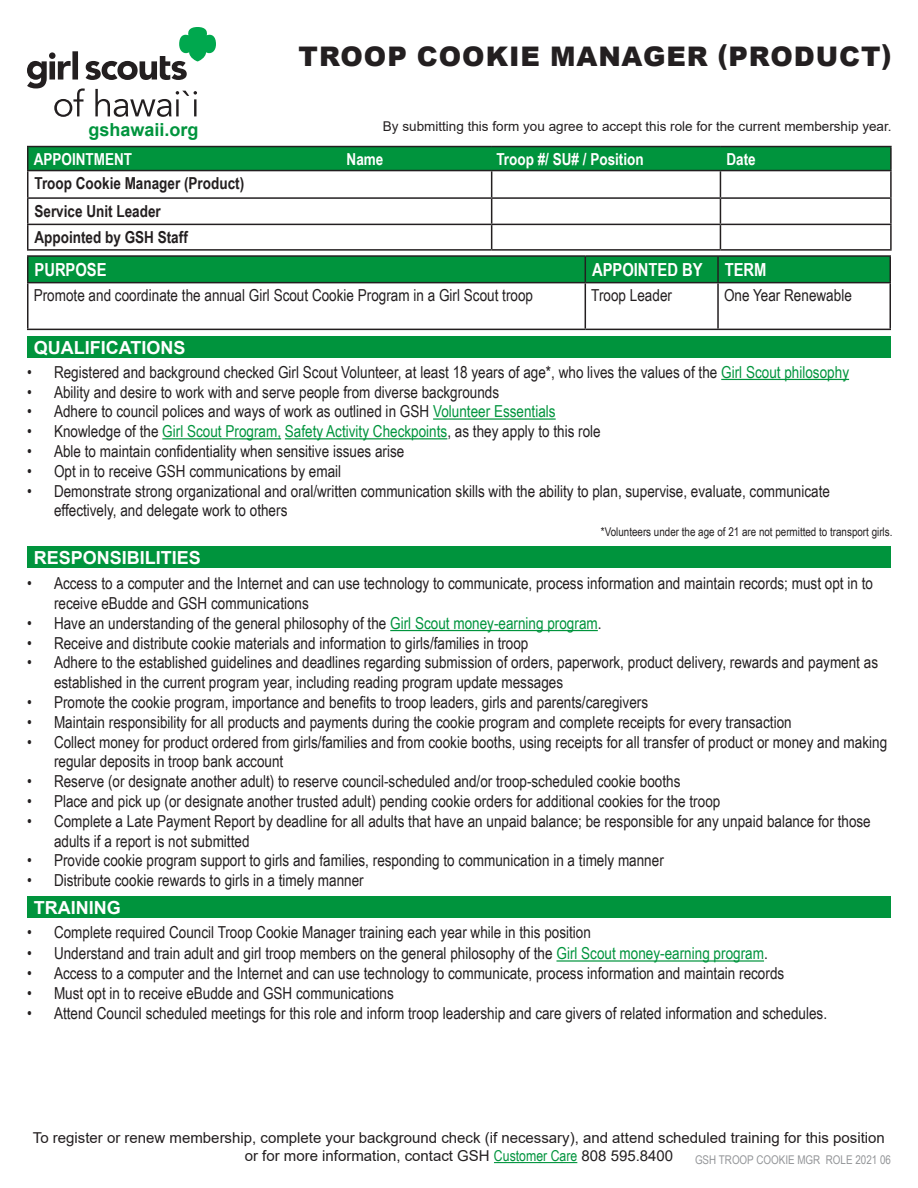
<style>
.page{position:relative;width:918px;height:1188px;background:#fff}
.page>*{position:absolute;margin:0;border:0;box-sizing:border-box;transform-origin:0 0}
.t1{font:900 27px "Arial";letter-spacing:.035em;color:#231f20}
.t2{font:700 18px "Arial";color:#fff}
.t3{font:700 18px "Arial Narrow";color:#fff}
.t4{font:700 18px "Arial";color:#00943d}
.t5{font:16.5px/19.8px "Arial Narrow";color:#231f20}
.t6{font:16.5px "Arial Narrow";color:#00943d}
.t7{font:700 16.5px "Arial Narrow";color:#231f20}
.t8{font:700 16.5px "Arial Narrow";color:#fff}
.t9{font:15px "Arial";color:#231f20}
.t10{font:13.5px "Arial";color:#231f20}
.t11{font:12px "Arial Narrow";color:#231f20}
.t12{font:12px "Arial Narrow";color:#939598}
.s1{color:#00943d}
.s2{color:#231f20}
.s3{font-family:"Arial Narrow";color:#00943d}
</style>
<div class="page">
<hr style="left:27px;top:255px;width:558px;height:2px;background:#231f20">
<hr style="left:585px;top:255px;width:133px;height:2px;background:#231f20">
<hr style="left:718px;top:255px;width:173px;height:2px;background:#231f20">
<svg style="left:27px;top:256px;width:864px;height:26px;background:#018f3b"></svg>
<hr style="left:27px;top:282px;width:558px;height:1px;background:#231f20">
<hr style="left:27px;top:283px;width:1px;height:46px;background:#231f20">
<hr style="left:585px;top:282px;width:133px;height:1px;background:#231f20">
<hr style="left:585px;top:283px;width:1px;height:46px;background:#231f20">
<hr style="left:718px;top:282px;width:173px;height:1px;background:#231f20">
<hr style="left:717px;top:283px;width:2px;height:46px;background:#231f20">
<hr style="left:890px;top:283px;width:1px;height:46px;background:#231f20">
<hr style="left:27px;top:329px;width:558px;height:1px;background:#231f20">
<hr style="left:585px;top:329px;width:133px;height:1px;background:#231f20">
<hr style="left:718px;top:329px;width:173px;height:1px;background:#231f20">
<hr style="left:721px;top:379px;width:128px;height:1px;background:#00943d">
<hr style="left:433px;top:418px;width:123px;height:2px;background:#00943d">
<hr style="left:162px;top:438px;width:119px;height:1px;background:#00943d">
<hr style="left:285px;top:438px;width:162px;height:1px;background:#00943d">
<hr style="left:390px;top:630px;width:208px;height:1px;background:#00943d">
<hr style="left:556px;top:960px;width:208px;height:2px;background:#00943d">
<div style="left:27px;top:336px;width:864px;height:22px;background:#00943d"></div>
<div style="left:27px;top:546px;width:864px;height:22px;background:#00943d"></div>
<div style="left:27px;top:896px;width:864px;height:22px;background:#00943d"></div>
<svg style="left:27px;top:27px;width:189px;height:90px"></svg>
<div style="left:28px;top:147px;width:863px;height:24px;background:#00943d"></div>
<hr style="left:27px;top:146px;width:465px;height:1px;background:#231f20">
<hr style="left:492px;top:146px;width:228px;height:1px;background:#231f20">
<hr style="left:720px;top:146px;width:172px;height:1px;background:#231f20">
<hr style="left:890px;top:147px;width:2px;height:23px;background:#231f20">
<hr style="left:492px;top:170px;width:228px;height:1px;background:#231f20">
<hr style="left:720px;top:170px;width:172px;height:1px;background:#231f20">
<hr style="left:890px;top:171px;width:2px;height:26px;background:#231f20">
<hr style="left:492px;top:197px;width:228px;height:2px;background:#231f20">
<hr style="left:720px;top:197px;width:172px;height:2px;background:#231f20">
<hr style="left:890px;top:199px;width:2px;height:25px;background:#231f20">
<hr style="left:492px;top:224px;width:228px;height:1px;background:#231f20">
<svg style="left:491px;top:171px;width:1px;height:78px"></svg>
<hr style="left:720px;top:224px;width:172px;height:1px;background:#231f20">
<svg style="left:720px;top:171px;width:1px;height:78px"></svg>
<hr style="left:890px;top:225px;width:2px;height:24px;background:#231f20">
<hr style="left:492px;top:249px;width:228px;height:2px;background:#231f20">
<hr style="left:720px;top:249px;width:172px;height:2px;background:#231f20">
<hr style="left:27px;top:170px;width:465px;height:1px;background:#231f20">
<hr style="left:27px;top:197px;width:465px;height:2px;background:#231f20">
<hr style="left:27px;top:224px;width:465px;height:1px;background:#231f20">
<svg style="left:27px;top:147px;width:1px;height:102px"></svg>
<hr style="left:27px;top:249px;width:465px;height:2px;background:#231f20">
<hr style="left:494px;top:1162px;width:83px;height:1px;background:#00943d">
<p class="t1" style="left:299px;top:37px;width:595px">TROOP COOKIE MANAGER (PRODUCT)</p>
<p class="t10" style="left:383px;top:117px;width:510px">By submitting this form you agree to accept this role for the current membership year.</p>
<p class="t4" style="left:88px;top:117px;width:112px">gshawaii.org</p>
<p class="t8" style="left:34px;top:146px;width:100px">APPOINTMENT</p>
<p class="t8" style="left:347px;top:146px;width:38px">Name</p>
<p class="t8" style="left:496px;top:146px;width:149px">Troop #/ SU# / Position</p>
<p class="t8" style="left:727px;top:146px;width:31px">Date</p>
<p class="t7" style="left:34px;top:171px;width:211px">Troop Cookie Manager (Product)</p>
<p class="t7" style="left:34px;top:199px;width:128px">Service Unit Leader</p>
<p class="t7" style="left:34px;top:225px;width:155px">Appointed by GSH Staff</p>
<p class="t3" style="left:34px;top:256px;width:74px">PURPOSE</p>
<p class="t3" style="left:592px;top:256px;width:112px">APPOINTED BY</p>
<p class="t3" style="left:725px;top:256px;width:43px">TERM</p>
<p class="t5" style="left:34px;top:284px;width:501px">Promote and coordinate the annual Girl Scout Cookie Program in a Girl Scout troop</p>
<p class="t5" style="left:591px;top:284px;width:82px">Troop Leader</p>
<p class="t5" style="left:724px;top:284px;width:129px">One Year Renewable</p>
<p class="t2" style="left:34px;top:335px;width:153px">QUALIFICATIONS</p>
<p class="t5" style="left:27px;top:361px;width:824px">• Registered and background checked Girl Scout Volunteer, at least 18 years of age*, who lives the values of the <span class="s1">Girl Scout philosophy</span></p>
<p class="t5" style="left:27px;top:381px;width:474px">• Ability and desire to work with and serve people from diverse backgrounds</p>
<p class="t5" style="left:27px;top:401px;width:530px">• Adhere to council polices and ways of work as outlined in GSH <span class="s1">Volunteer Essentials</span></p>
<p class="t6" style="left:27px;top:419px;width:575px"><span class="s2">• Knowledge of the</span> Girl Scout Program, Safety Activity Checkpoints<span class="s2">, as they apply to this role</span></p>
<p class="t5" style="left:27px;top:441px;width:379px">• Able to maintain confidentiality when sensitive issues arise</p>
<p class="t5" style="left:27px;top:460px;width:316px">• Opt in to receive GSH communications by email</p>
<p class="t5" style="left:54px;top:480px;width:778px;text-indent:-27px">• Demonstrate strong organizational and oral/written communication skills with the ability to plan, supervise, evaluate, communicate effectively, and delegate work to others</p>
<p class="t11" style="left:601px;top:523px;width:293px">*Volunteers under the age of 21 are not permitted to transport girls.</p>
<p class="t2" style="left:34px;top:545px;width:169px">RESPONSIBILITIES</p>
<p class="t5" style="left:54px;top:573px;width:821px;text-indent:-27px">• Access to a computer and the Internet and can use technology to communicate, process information and maintain records; must opt in to receive eBudde and GSH communications</p>
<p class="t5" style="left:27px;top:612px;width:576px">• Have an understanding of the general philosophy of the <span class="s1">Girl Scout money-earning program</span>.</p>
<p class="t5" style="left:27px;top:632px;width:503px">• Receive and distribute cookie materials and information to girls/families in troop</p>
<p class="t5" style="left:54px;top:652px;width:826px;text-indent:-27px">• Adhere to the established guidelines and deadlines regarding submission of orders, paperwork, product delivery, rewards and payment as established in the current program year, including reading program update messages</p>
<p class="t5" style="left:27px;top:692px;width:623px">• Promote the cookie program, importance and benefits to troop leaders, girls and parents/caregivers</p>
<p class="t5" style="left:27px;top:711px;width:766px">• Maintain responsibility for all products and payments during the cookie program and complete receipts for every transaction</p>
<p class="t5" style="left:54px;top:731px;width:835px;text-indent:-27px">• Collect money for product ordered from girls/families and from cookie booths, using receipts for all transfer of product or money and making regular deposits in troop bank account</p>
<p class="t5" style="left:27px;top:771px;width:655px">• Reserve (or designate another adult) to reserve council-scheduled and/or troop-scheduled cookie booths</p>
<p class="t5" style="left:27px;top:791px;width:695px">• Place and pick up (or designate another trusted adult) pending cookie orders for additional cookies for the troop</p>
<p class="t5" style="left:54px;top:810px;width:818px;text-indent:-27px">• Complete a Late Payment Report by deadline for all adults that have an unpaid balance; be responsible for any unpaid balance for those adults if a report is not submitted</p>
<p class="t5" style="left:27px;top:850px;width:638px">• Provide cookie program support to girls and families, responding to communication in a timely manner</p>
<p class="t5" style="left:27px;top:870px;width:338px">• Distribute cookie rewards to girls in a timely manner</p>
<p class="t2" style="left:34px;top:895px;width:88px">TRAINING</p>
<p class="t5" style="left:27px;top:921px;width:565px">• Complete required Council Troop Cookie Manager training each year while in this position</p>
<p class="t5" style="left:27px;top:943px;width:742px">• Understand and train adult and girl troop members on the general philosophy of the <span class="s1">Girl Scout money-earning program</span>.</p>
<p class="t5" style="left:27px;top:963px;width:759px">• Access to a computer and the Internet and can use technology to communicate, process information and maintain records</p>
<p class="t5" style="left:27px;top:983px;width:368px">• Must opt in to receive eBudde and GSH communications</p>
<p class="t5" style="left:27px;top:1002px;width:802px">• Attend Council scheduled meetings for this role and inform troop leadership and care givers of related information and schedules.</p>
<p class="t9" style="left:33px;top:1127px;width:854px">To register or renew membership, complete your background check (if necessary), and attend scheduled training for this position</p>
<p class="t9" style="left:245px;top:1145px;width:430px">or for more information, contact GSH <span class="s3">Customer Care</span> 808 595.8400</p>
<p class="t12" style="left:695px;top:1151px;width:197px">GSH TROOP COOKIE MGR ROLE 2021 06</p>
</div>
